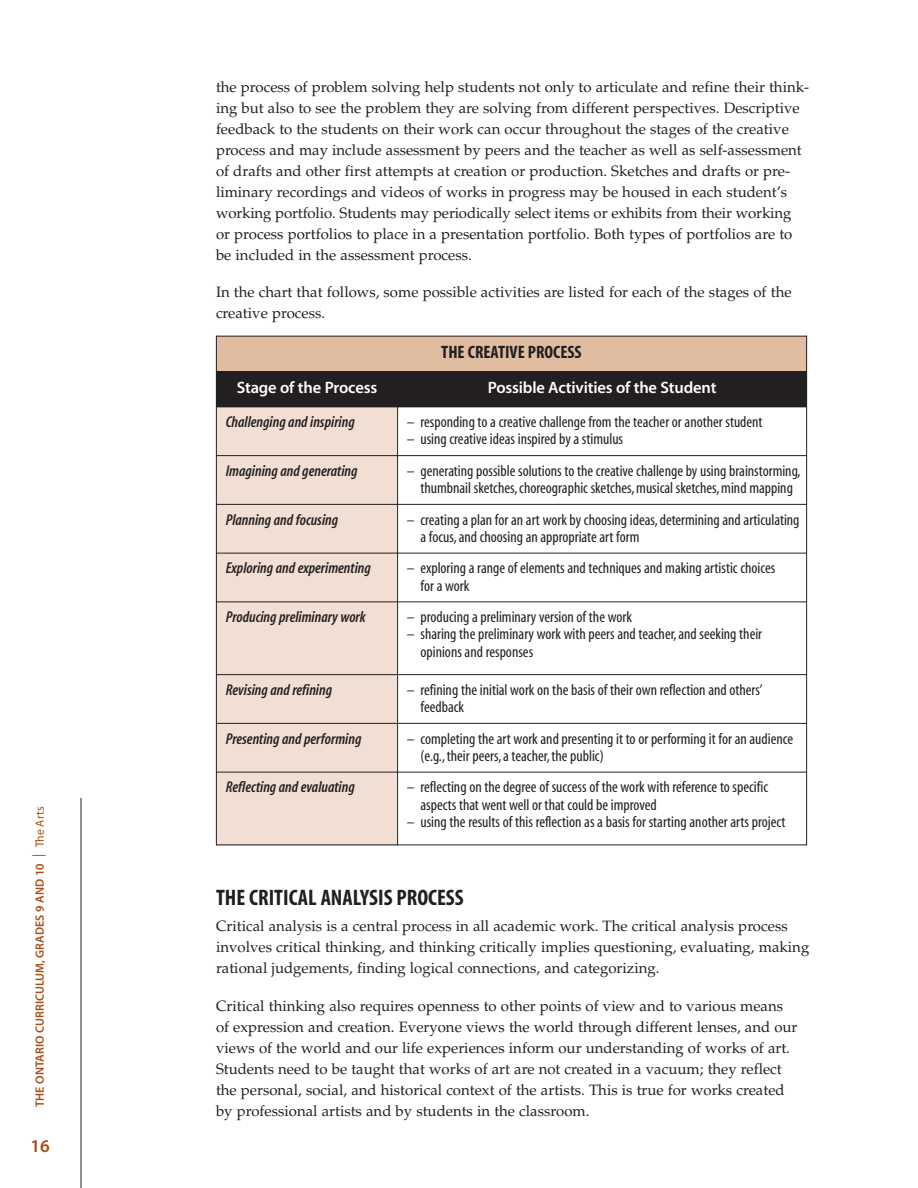
<style>
.page{position:relative;width:918px;height:1188px;background:#fff}
.page>*{position:absolute;margin:0;border:0;box-sizing:border-box;transform-origin:0 0}
.t1{font:22.5px "Myriad MM 700 300";color:#231f20}
.t2{font:18px "Myriad MM 700 300";color:#231f20}
.t3{font:18px "Myriad MM 565 600";color:#a74d15}
.t4{font:16.5px "Myriad MM 565 600";letter-spacing:-.01em;color:#fff}
.t5{font:15.75px/17.2px "Myriad MM 400 300";color:#231f20}
.t6{font:15.75px "Myriad MM It 565 300";color:#231f20}
.t7{font:15px/21px "Palatino";color:#231f20}
.t8{font:12px "Myriad MM 565 600";color:#a74d15}
.s1{font-family:"Myriad MM 400 600";font-size:13.5px}
.s2{font-family:"Myriad MM 400 600"}
</style>
<div class="page">
<div style="left:216px;top:336px;width:591px;height:36px;background:#e0bca1"></div>
<div style="left:216px;top:372px;width:182px;height:35px;background:#231f20"></div>
<div style="left:398px;top:372px;width:409px;height:35px;background:#231f20"></div>
<div style="left:216px;top:407px;width:182px;height:49px;background:#f0dfd2"></div>
<div style="left:216px;top:456px;width:182px;height:48px;background:#f0dfd2"></div>
<div style="left:216px;top:504px;width:182px;height:49px;background:#f0dfd2"></div>
<div style="left:216px;top:553px;width:182px;height:49px;background:#f0dfd2"></div>
<div style="left:216px;top:602px;width:182px;height:73px;background:#f0dfd2"></div>
<div style="left:216px;top:675px;width:182px;height:48px;background:#f0dfd2"></div>
<div style="left:216px;top:723px;width:182px;height:49px;background:#f0dfd2"></div>
<div style="left:216px;top:772px;width:182px;height:73px;background:#f0dfd2"></div>
<hr style="left:216px;top:336px;width:1px;height:509px;background:#231f20">
<hr style="left:397px;top:371px;width:1px;height:474px;background:#231f20">
<hr style="left:806px;top:336px;width:1px;height:509px;background:#231f20">
<hr style="left:216px;top:336px;width:591px;height:1px;background:#231f20">
<hr style="left:216px;top:371px;width:591px;height:1px;background:#231f20">
<hr style="left:216px;top:455px;width:591px;height:1px;background:#231f20">
<hr style="left:216px;top:504px;width:591px;height:1px;background:#231f20">
<hr style="left:216px;top:553px;width:591px;height:1px;background:#231f20">
<hr style="left:216px;top:601px;width:591px;height:1px;background:#231f20">
<hr style="left:216px;top:674px;width:591px;height:1px;background:#231f20">
<hr style="left:216px;top:723px;width:591px;height:1px;background:#231f20">
<hr style="left:216px;top:772px;width:591px;height:1px;background:#231f20">
<hr style="left:216px;top:844px;width:591px;height:1px;background:#231f20">
<hr style="left:81px;top:798px;width:1px;height:390px;background:#231f20">
<p class="t8" style="left:35px;top:1107px;width:302px;rotate:-90deg">THE ONTARIO CURRICULUM, GRADES 9 AND 10 <span class="s1">|</span> <span class="s2">The Arts</span></p>
<p class="t3" style="left:31px;top:1139px;width:21px">16</p>
<p class="t7" style="left:216px;top:78px;width:595px">the process of problem solving help students not only to articulate and refine their think&shy;ing but also to see the problem they are solving from different perspectives. Descriptive feedback to the students on their work can occur throughout the stages of the creative process and may include assessment by peers and the teacher as well as self-assessment of drafts and other first attempts at creation or production. Sketches and drafts or pre&shy;liminary recordings and videos of works in progress may be housed in each student’s working portfolio. Students may periodically select items or exhibits from their working or process portfolios to place in a presentation portfolio. Both types of portfolios are to be included in the assessment process.</p>
<p class="t7" style="left:216px;top:283px;width:577px">In the chart that follows, some possible activities are listed for each of the stages of the creative process.</p>
<p class="t2" style="left:441px;top:346px;width:142px">THE CREATIVE PROCESS</p>
<p class="t4" style="left:237px;top:382px;width:142px">Stage of the Process</p>
<p class="t4" style="left:488px;top:382px;width:230px">Possible Activities of the Student</p>
<p class="t6" style="left:226px;top:416px;width:131px">Challenging and inspiring</p>
<p class="t5" style="left:407px;top:415px;width:357px">– responding to a creative challenge from the teacher or another student</p>
<p class="t5" style="left:407px;top:432px;width:218px">– using creative ideas inspired by a stimulus</p>
<p class="t6" style="left:226px;top:465px;width:133px">Imagining and generating</p>
<p class="t5" style="left:407px;top:463px;width:395px;text-align:center">– generating possible solutions to the creative challenge by using brainstorming, thumbnail sketches, choreographic sketches, musical sketches, mind mapping</p>
<p class="t6" style="left:226px;top:514px;width:114px">Planning and focusing</p>
<p class="t5" style="left:420px;top:512px;width:381px;text-indent:-13px">– creating a plan for an art work by choosing ideas, determining and articulating a focus, and choosing an appropriate art form</p>
<p class="t6" style="left:226px;top:563px;width:147px">Exploring and experimenting</p>
<p class="t5" style="left:420px;top:561px;width:356px;text-indent:-13px">– exploring a range of elements and techniques and making artistic choices for a work</p>
<p class="t6" style="left:226px;top:611px;width:142px">Producing preliminary work</p>
<p class="t5" style="left:407px;top:610px;width:227px">– producing a preliminary version of the work</p>
<p class="t5" style="left:420px;top:627px;width:343px;text-indent:-13px">– sharing the preliminary work with peers and teacher, and seeking their opinions and responses</p>
<p class="t6" style="left:226px;top:684px;width:108px">Revising and refining</p>
<p class="t5" style="left:420px;top:682px;width:344px;text-indent:-13px">– refining the initial work on the basis of their own reflection and others’ feedback</p>
<p class="t6" style="left:226px;top:733px;width:137px">Presenting and performing</p>
<p class="t5" style="left:420px;top:731px;width:374px;text-indent:-13px">– completing the art work and presenting it to or performing it for an audience (e.g., their peers, a teacher, the public)</p>
<p class="t6" style="left:226px;top:782px;width:131px">Reflecting and evaluating</p>
<p class="t5" style="left:420px;top:780px;width:349px;text-indent:-13px">– reflecting on the degree of success of the work with reference to specific aspects that went well or that could be improved</p>
<p class="t5" style="left:407px;top:814px;width:380px">– using the results of this reflection as a basis for starting another arts project</p>
<h1 class="t1" style="left:216px;top:890px;width:249px">THE CRITICAL ANALYSIS PROCESS</h1>
<p class="t7" style="left:216px;top:918px;width:595px">Critical analysis is a central process in all academic work. The critical analysis process involves critical thinking, and thinking critically implies questioning, evaluating, making rational judgements, finding logical connections, and categorizing.</p>
<p class="t7" style="left:216px;top:997px;width:583px">Critical thinking also requires openness to other points of view and to various means of expression and creation. Everyone views the world through different lenses, and our views of the world and our life experiences inform our understanding of works of art.<br>Students need to be taught that works of art are not created in a vacuum; they reflect the personal, social, and historical context of the artists. This is true for works created by professional artists and by students in the classroom.</p>
</div>
